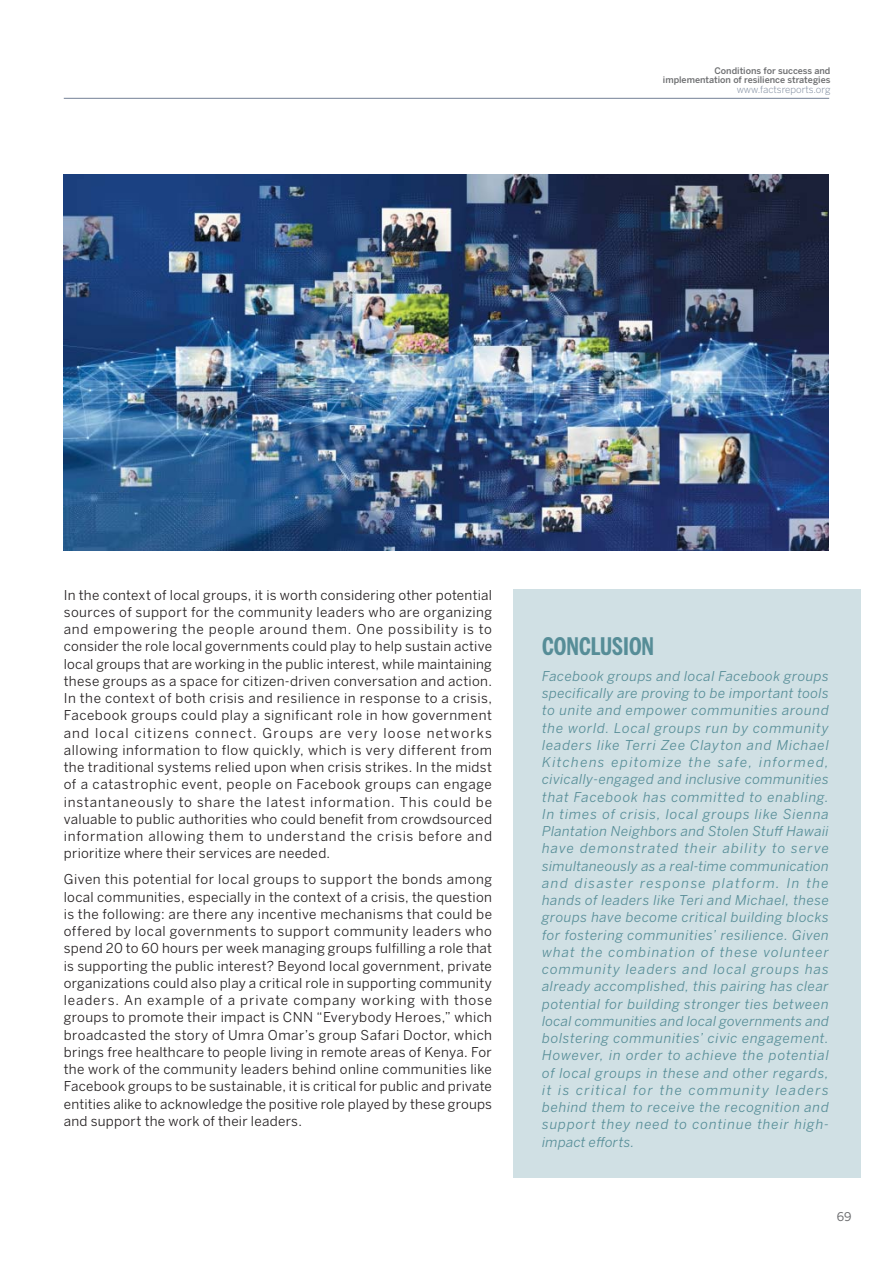
<style>
.page{position:relative;width:893px;height:1263px;background:#fff}
.page>*{position:absolute;margin:0;border:0;box-sizing:border-box;transform-origin:0 0}
.t1{font:700 24px "Benton Sans Comp";color:#568d97}
.t2{font:13.5px/17.2px "Benton Sans";letter-spacing:.02em;color:#231f20;text-align:justify}
.t3{font:italic 13.5px/17.2px "Benton Sans";letter-spacing:.065em;color:#568d97;text-align:justify}
.t4{font:12px "Benton Sans";color:#6d6e70}
.t5{font:300 9.75px "Benton Sans";color:#738196}
.t6{font:500 9px/9px "Benton Sans";color:#6d6e70;text-align:right}
</style>
<div class="page">
<img style="left:63px;top:174px;width:766px;height:376px">
<div style="left:513px;top:589px;width:348px;height:588px;background:#d0e0e4"></div>
<hr style="left:64px;top:98px;width:765px;height:1px;background:#738196">
<p class="t6" style="left:663px;top:68px;width:169px">Conditions for success and implementation of resilience strategies</p>
<p class="t5" style="left:737px;top:86px;width:95px">www.factsreports.org</p>
<p class="t2" style="left:64px;top:587px;width:430px">In the context of local groups, it is worth considering other potential sources of support for the community leaders who are organizing and empowering the people around them. One possibility is to consider the role local governments could play to help sustain active local groups that are working in the public interest, while maintaining these groups as a space for citizen-driven conversation and action.<br>In the context of both crisis and resilience in response to a crisis, Facebook groups could play a significant role in how government and local citizens connect. Groups are very loose networks allowing information to flow quickly, which is very different from the traditional systems relied upon when crisis strikes. In the midst of a catastrophic event, people on Facebook groups can engage instantaneously to share the latest information. This could be valuable to public authorities who could benefit from crowdsourced information allowing them to understand the crisis before and prioritize where their services are needed.</p>
<p class="t2" style="left:64px;top:872px;width:430px">Given this potential for local groups to support the bonds among local communities, especially in the context of a crisis, the question is the following: are there any incentive mechanisms that could be offered by local governments to support community leaders who spend 20 to 60 hours per week managing groups fulfilling a role that is supporting the public interest? Beyond local government, private organizations could also play a critical role in supporting community leaders. An example of a private company working with those groups to promote their impact is CNN “Everybody Heroes,” which broadcasted the story of Umra Omar’s group Safari Doctor, which brings free healthcare to people living in remote areas of Kenya. For the work of the community leaders behind online communities like Facebook groups to be sustainable, it is critical for public and private entities alike to acknowledge the positive role played by these groups and support the work of their leaders.</p>
<h1 class="t1" style="left:542px;top:637px;width:113px">CONCLUSION</h1>
<p class="t3" style="left:542px;top:669px;width:288px">Facebook groups and local Facebook groups specifically are proving to be important tools to unite and empower communities around the world. Local groups run by community leaders like Terri Zee Clayton and Michael Kitchens epitomize the safe, informed, civically-engaged and inclusive communities that Facebook has committed to enabling.<br>In times of crisis, local groups like Sienna Plantation Neighbors and Stolen Stuff Hawaii have demonstrated their ability to serve simultaneously as a real-time communication and disaster response platform. In the hands of leaders like Teri and Michael, these groups have become critical building blocks for fostering communities’ resilience. Given what the combination of these volunteer community leaders and local groups has already accomplished, this pairing has clear potential for building stronger ties between local communities and local governments and bolstering communities’ civic engagement.<br>However, in order to achieve the potential of local groups in these and other regards, it is critical for the community leaders behind them to receive the recognition and support they need to continue their high&shy;impact efforts.</p>
<p class="t4" style="left:837px;top:1212px;width:16px">69</p>
</div>
